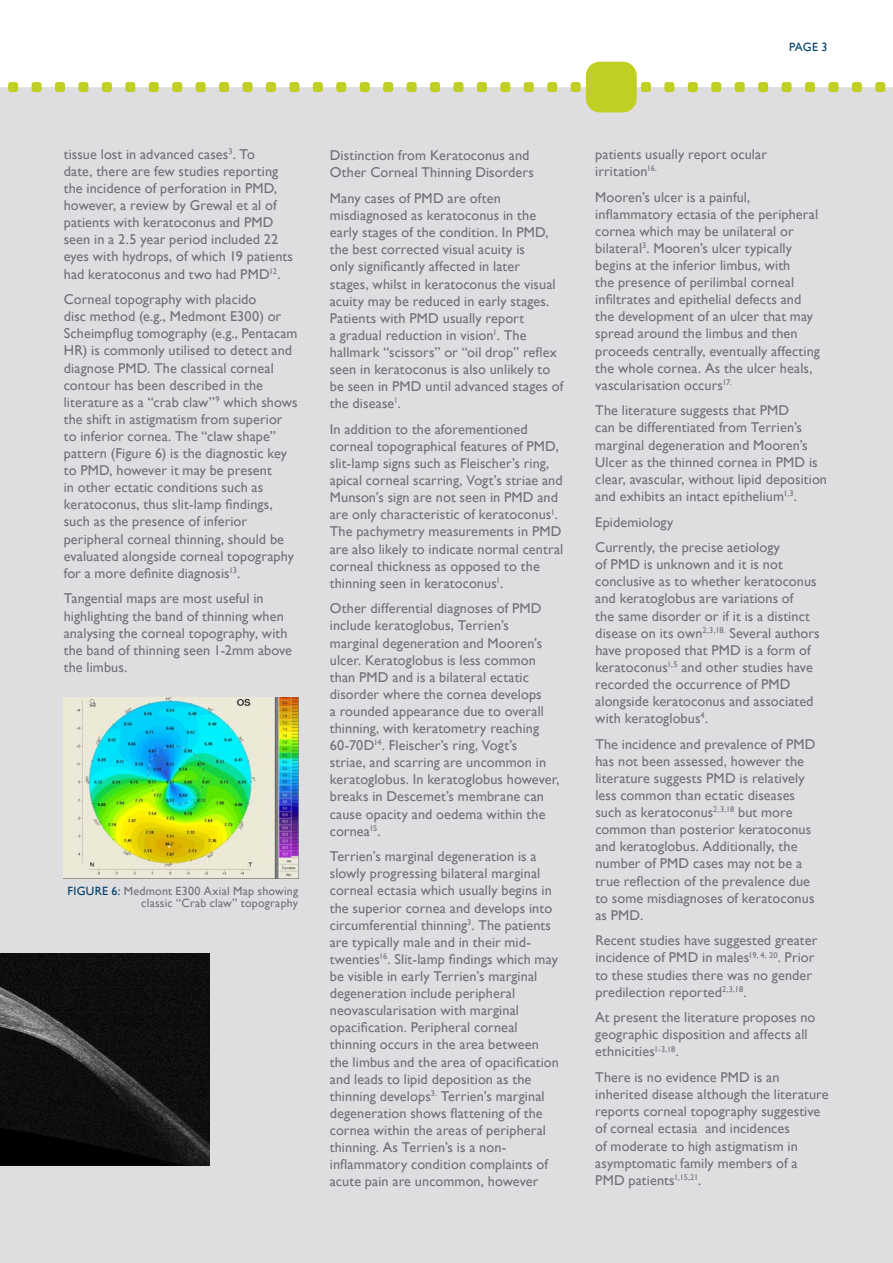
<style>
.page{position:relative;width:893px;height:1263px;background:#fff}
.page>*{position:absolute;margin:0;border:0;box-sizing:border-box;transform-origin:0 0}
.body_copy{font:14.25px/17.1px "Gill Sans";letter-spacing:.005em;color:#717074}
.source_or_caption{font:12px/12px "Gill Sans";letter-spacing:.02em;color:#717074;text-align:right}
.t1{font:12px "Gill Sans";color:#003e69}
.s1{color:#003e69}
</style>
<div class="page">
<div style="left:0;top:87px;width:893px;height:1176px;background:#dedee1"></div>
<div style="left:586px;top:62px;width:51px;height:50px;background:#c1ce23;border-radius:14px"></div>
<div style="left:219px;top:82px;width:10px;height:10px;background:#c1ce23;border-radius:3px"></div>
<div style="left:196px;top:82px;width:10px;height:10px;background:#c1ce23;border-radius:3px"></div>
<div style="left:172px;top:82px;width:10px;height:10px;background:#c1ce23;border-radius:3px"></div>
<div style="left:149px;top:82px;width:10px;height:10px;background:#c1ce23;border-radius:3px"></div>
<div style="left:125px;top:82px;width:10px;height:10px;background:#c1ce23;border-radius:3px"></div>
<div style="left:102px;top:82px;width:10px;height:10px;background:#c1ce23;border-radius:3px"></div>
<div style="left:78px;top:82px;width:10px;height:10px;background:#c1ce23;border-radius:3px"></div>
<div style="left:55px;top:82px;width:10px;height:10px;background:#c1ce23;border-radius:3px"></div>
<div style="left:32px;top:82px;width:10px;height:10px;background:#c1ce23;border-radius:3px"></div>
<div style="left:8px;top:82px;width:10px;height:10px;background:#c1ce23;border-radius:3px"></div>
<div style="left:875px;top:82px;width:10px;height:10px;background:#c1ce23;border-radius:3px"></div>
<div style="left:852px;top:82px;width:10px;height:10px;background:#c1ce23;border-radius:3px"></div>
<div style="left:828px;top:82px;width:10px;height:10px;background:#c1ce23;border-radius:3px"></div>
<div style="left:805px;top:82px;width:10px;height:10px;background:#c1ce23;border-radius:3px"></div>
<div style="left:781px;top:82px;width:11px;height:10px;background:#c1ce23;border-radius:3px"></div>
<div style="left:758px;top:82px;width:10px;height:10px;background:#c1ce23;border-radius:3px"></div>
<div style="left:735px;top:82px;width:10px;height:10px;background:#c1ce23;border-radius:3px"></div>
<div style="left:711px;top:82px;width:10px;height:10px;background:#c1ce23;border-radius:3px"></div>
<div style="left:688px;top:82px;width:10px;height:10px;background:#c1ce23;border-radius:3px"></div>
<div style="left:664px;top:82px;width:10px;height:10px;background:#c1ce23;border-radius:3px"></div>
<div style="left:641px;top:82px;width:10px;height:10px;background:#c1ce23;border-radius:3px"></div>
<div style="left:571px;top:82px;width:10px;height:10px;background:#c1ce23;border-radius:3px"></div>
<div style="left:547px;top:82px;width:10px;height:10px;background:#c1ce23;border-radius:3px"></div>
<div style="left:524px;top:82px;width:10px;height:10px;background:#c1ce23;border-radius:3px"></div>
<div style="left:500px;top:82px;width:10px;height:10px;background:#c1ce23;border-radius:3px"></div>
<div style="left:477px;top:82px;width:10px;height:10px;background:#c1ce23;border-radius:3px"></div>
<div style="left:453px;top:82px;width:10px;height:10px;background:#c1ce23;border-radius:3px"></div>
<div style="left:430px;top:82px;width:10px;height:10px;background:#c1ce23;border-radius:3px"></div>
<div style="left:407px;top:82px;width:10px;height:10px;background:#c1ce23;border-radius:3px"></div>
<div style="left:383px;top:82px;width:10px;height:10px;background:#c1ce23;border-radius:3px"></div>
<div style="left:360px;top:82px;width:10px;height:10px;background:#c1ce23;border-radius:3px"></div>
<div style="left:336px;top:82px;width:10px;height:10px;background:#c1ce23;border-radius:3px"></div>
<div style="left:313px;top:82px;width:10px;height:10px;background:#c1ce23;border-radius:3px"></div>
<div style="left:289px;top:82px;width:10px;height:10px;background:#c1ce23;border-radius:3px"></div>
<div style="left:266px;top:82px;width:10px;height:10px;background:#c1ce23;border-radius:3px"></div>
<div style="left:242px;top:82px;width:11px;height:10px;background:#c1ce23;border-radius:3px"></div>
<img style="left:0;top:954px;width:209px;height:211px">
<img style="left:64px;top:697px;width:234px;height:181px">
<p class="t1" style="left:789px;top:40px;width:40px">PAGE 3</p>
<p class="body_copy" style="left:64px;top:146px;width:231px">tissue lost in advanced cases<sup>3</sup>. To<br>date, there are few studies reporting the incidence of perforation in PMD, however, a review by Grewal et al of patients with keratoconus and PMD seen in a 2.5 year period included 22 eyes with hydrops, of which 19 patients had keratoconus and two had PMD<sup>12</sup>.</p>
<p class="body_copy" style="left:64px;top:291px;width:235px">Corneal topography with placido<br>disc method (e.g., Medmont E300) or Scheimpflug tomography (e.g., Pentacam HR) is commonly utilised to detect and diagnose PMD. The classical corneal contour has been described in the literature as a “crab claw”<sup>9</sup> which shows the shift in astigmatism from superior to inferior cornea. The “claw shape” pattern (Figure 6) is the diagnostic key to PMD, however it may be present<br>in other ectatic conditions such as keratoconus, thus slit-lamp findings, such as the presence of inferior peripheral corneal thinning, should be evaluated alongside corneal topography for a more definite diagnosis<sup>13</sup>.</p>
<p class="body_copy" style="left:64px;top:590px;width:230px">Tangential maps are most useful in highlighting the band of thinning when analysing the corneal topography, with the band of thinning seen 1-2mm above the limbus.</p>
<p class="source_or_caption" style="left:68px;top:886px;width:232px"><span class="s1">FIGURE 6:</span> Medmont E300 Axial Map showing classic “Crab claw” topography</p>
<p class="body_copy" style="left:330px;top:147px;width:206px">Distinction from Keratoconus and<br>Other Corneal Thinning Disorders</p>
<p class="body_copy" style="left:330px;top:190px;width:235px">Many cases of PMD are often misdiagnosed as keratoconus in the early stages of the condition. In PMD, the best corrected visual acuity is<br>only significantly affected in later<br>stages, whilst in keratoconus the visual acuity may be reduced in early stages.<br>Patients with PMD usually report<br>a gradual reduction in vision<sup>1</sup>. The hallmark “scissors” or “oil drop” reflex seen in keratoconus is also unlikely to be seen in PMD until advanced stages of the disease<sup>1</sup>.</p>
<p class="body_copy" style="left:330px;top:421px;width:235px">In addition to the aforementioned corneal topographical features of PMD, slit-lamp signs such as Fleischer’s ring, apical corneal scarring, Vogt’s striae and Munson’s sign are not seen in PMD and are only characteristic of keratoconus<sup>1</sup>.<br>The pachymetry measurements in PMD are also likely to indicate normal central corneal thickness as opposed to the thinning seen in keratoconus<sup>1</sup>.</p>
<p class="body_copy" style="left:330px;top:600px;width:231px">Other differential diagnoses of PMD include keratoglobus, Terrien’s marginal degeneration and Mooren’s ulcer. Keratoglobus is less common than PMD and is a bilateral ectatic disorder where the cornea develops<br>a rounded appearance due to overall thinning, with keratometry reaching 60-70D<sup>14</sup>. Fleischer’s ring, Vogt’s<br>striae, and scarring are uncommon in keratoglobus. In keratoglobus however, breaks in Descemet’s membrane can cause opacity and oedema within the cornea<sup>15</sup>.</p>
<p class="body_copy" style="left:330px;top:848px;width:231px">Terrien’s marginal degeneration is a slowly progressing bilateral marginal corneal ectasia which usually begins in the superior cornea and develops into circumferential thinning<sup>3</sup>. The patients are typically male and in their mid&shy;twenties<sup>16</sup>. Slit-lamp findings which may be visible in early Terrien’s marginal degeneration include peripheral neovascularisation with marginal opacification. Peripheral corneal thinning occurs in the area between the limbus and the area of opacification and leads to lipid deposition as the thinning develops<sup>3.</sup> Terrien’s marginal degeneration shows flattening of the cornea within the areas of peripheral thinning. As Terrien’s is a non&shy;inflammatory condition complaints of acute pain are uncommon, however</p>
<p class="body_copy" style="left:595px;top:146px;width:173px">patients usually report ocular irritation<sup>16.</sup></p>
<p class="body_copy" style="left:595px;top:189px;width:226px">Mooren’s ulcer is a painful, inflammatory ectasia of the peripheral cornea which may be unilateral or bilateral<sup>3</sup>. Mooren’s ulcer typically begins at the inferior limbus, with<br>the presence of perilimbal corneal infiltrates and epithelial defects and the development of an ulcer that may spread around the limbus and then proceeds centrally, eventually affecting the whole cornea. As the ulcer heals, vascularisation occurs<sup>17.</sup></p>
<p class="body_copy" style="left:595px;top:402px;width:233px">The literature suggests that PMD<br>can be differentiated from Terrien’s marginal degeneration and Mooren’s Ulcer as the thinned cornea in PMD is clear, avascular, without lipid deposition and exhibits an intact epithelium<sup>1,3</sup>.</p>
<p class="body_copy" style="left:595px;top:513px;width:80px">Epidemiology</p>
<p class="body_copy" style="left:595px;top:539px;width:226px">Currently, the precise aetiology<br>of PMD is unknown and it is not conclusive as to whether keratoconus and keratoglobus are variations of<br>the same disorder or if it is a distinct disease on its own<sup>2,3,18.</sup> Several authors have proposed that PMD is a form of keratoconus<sup>1,5</sup> and other studies have recorded the occurrence of PMD alongside keratoconus and associated with keratoglobus<sup>4</sup>.</p>
<p class="body_copy" style="left:595px;top:736px;width:222px">The incidence and prevalence of PMD has not been assessed, however the literature suggests PMD is relatively less common than ectatic diseases such as keratoconus<sup>2,3,18</sup> but more common than posterior keratoconus and keratoglobus. Additionally, the number of PMD cases may not be a true reflection of the prevalence due to some misdiagnoses of keratoconus as PMD.</p>
<p class="body_copy" style="left:595px;top:932px;width:224px">Recent studies have suggested greater incidence of PMD in males<sup>19,</sup> <sup>4,</sup> <sup>20</sup>. Prior to these studies there was no gender predilection reported<sup>2,3,18</sup>.</p>
<p class="body_copy" style="left:595px;top:1009px;width:222px">At present the literature proposes no geographic disposition and affects all ethnicities<sup>1-3,18</sup>.</p>
<p class="body_copy" style="left:595px;top:1069px;width:235px">There is no evidence PMD is an inherited disease although the literature reports corneal topography suggestive of corneal ectasia and incidences<br>of moderate to high astigmatism in asymptomatic family members of a PMD patients<sup>1,15,21</sup>.</p>
</div>
